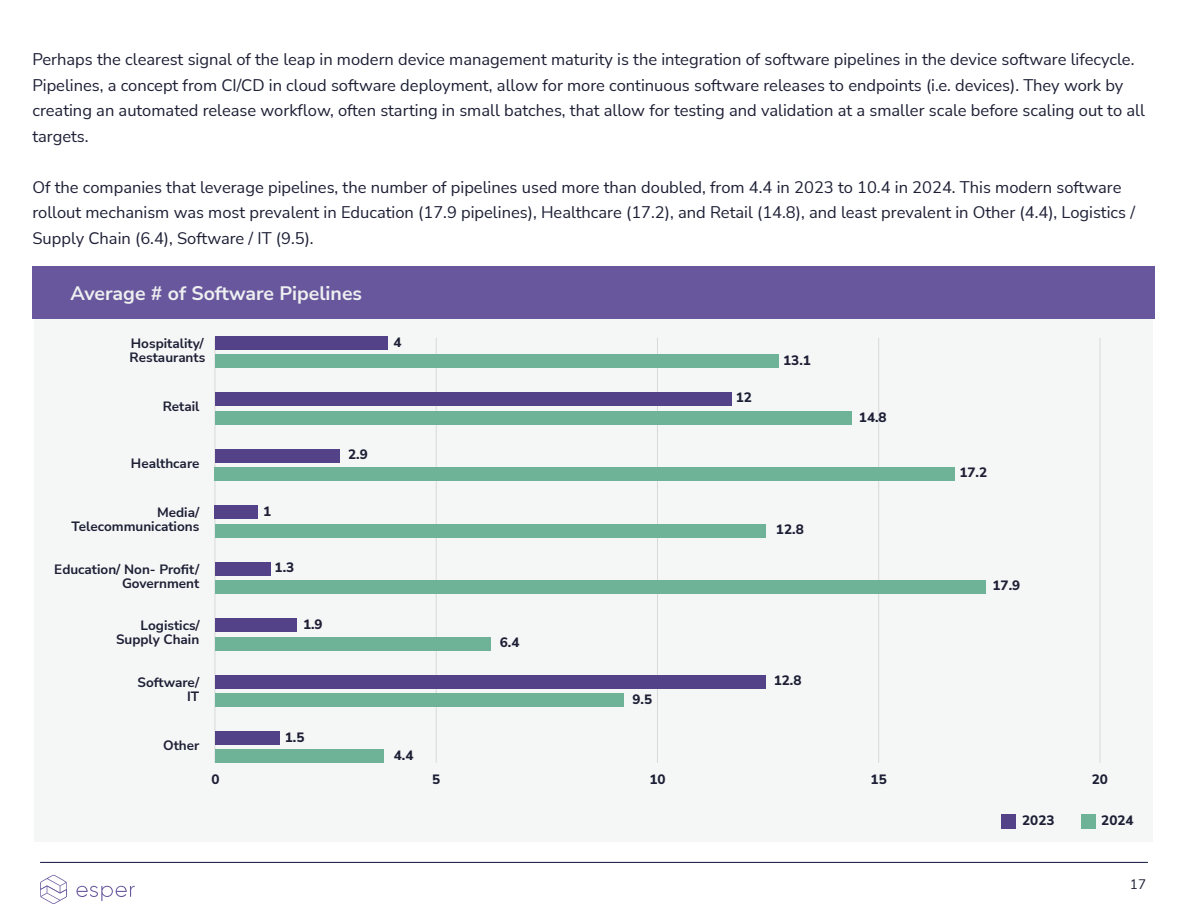
<style>
.page{position:relative;width:1188px;height:918px;background:#fff}
.page>*{position:absolute;margin:0;border:0;box-sizing:border-box;transform-origin:0 0}
.t1{font:700 19.5px "Nunito Sans";color:#edeff0}
.t2{font:16.5px/25.5px "Nunito Sans";color:#1d1f35}
.t3{font:700 13.5px/14.1px "Nunito Sans";color:#1d1f35;text-align:right}
.t4{font:800 13.5px "Nunito Sans";color:#1d1f35}
.t5{font:13.5px "Nunito Sans";color:#1d1f35}
</style>
<div class="page">
<svg style="left:76px;top:886px;width:59px;height:15px"></svg>
<svg style="left:40px;top:875px;width:27px;height:29px"></svg>
<hr style="left:40px;top:862px;width:1108px;height:1px;background:#0c133a">
<div style="left:35px;top:277px;width:1118px;height:565px;background:#f5f7f7"></div>
<div style="left:32px;top:266px;width:1123px;height:53px;background:#68579c"></div>
<div style="left:1081px;top:814px;width:14px;height:14px;background:#6eb298"></div>
<div style="left:1002px;top:814px;width:14px;height:14px;background:#534288"></div>
<hr style="left:215px;top:338px;width:1px;height:425px;background:#d8d9d9">
<hr style="left:436px;top:338px;width:1px;height:425px;background:#d8d9d9">
<hr style="left:657px;top:338px;width:1px;height:425px;background:#d8d9d9">
<hr style="left:878px;top:338px;width:1px;height:425px;background:#d8d9d9">
<hr style="left:1100px;top:338px;width:1px;height:425px;background:#d8d9d9">
<div style="left:215px;top:336px;width:172px;height:13px;background:#534288"></div>
<div style="left:215px;top:355px;width:564px;height:13px;background:#6eb298"></div>
<div style="left:215px;top:393px;width:516px;height:13px;background:#534288"></div>
<div style="left:215px;top:411px;width:637px;height:13px;background:#6eb298"></div>
<div style="left:215px;top:449px;width:125px;height:13px;background:#534288"></div>
<div style="left:215px;top:467px;width:740px;height:14px;background:#6eb298"></div>
<div style="left:215px;top:506px;width:43px;height:13px;background:#534288"></div>
<div style="left:215px;top:524px;width:551px;height:13px;background:#6eb298"></div>
<div style="left:215px;top:562px;width:56px;height:13px;background:#534288"></div>
<div style="left:215px;top:580px;width:770px;height:14px;background:#6eb298"></div>
<div style="left:215px;top:619px;width:82px;height:13px;background:#534288"></div>
<div style="left:215px;top:637px;width:275px;height:13px;background:#6eb298"></div>
<div style="left:215px;top:675px;width:551px;height:13px;background:#534288"></div>
<div style="left:215px;top:693px;width:409px;height:14px;background:#6eb298"></div>
<div style="left:215px;top:732px;width:65px;height:13px;background:#534288"></div>
<div style="left:215px;top:750px;width:169px;height:13px;background:#6eb298"></div>
<p class="t2" style="left:32px;top:46px;width:1114px">Perhaps the clearest signal of the leap in modern device management maturity is the integration of software pipelines in the device software lifecycle.<br>Pipelines, a concept from CI/CD in cloud software deployment, allow for more continuous software releases to endpoints (i.e. devices). They work by creating an automated release workflow, often starting in small batches, that allow for testing and validation at a smaller scale before scaling out to all targets.</p>
<p class="t2" style="left:32px;top:173px;width:1104px">Of the companies that leverage pipelines, the number of pipelines used more than doubled, from 4.4 in 2023 to 10.4 in 2024. This modern software rollout mechanism was most prevalent in Education (17.9 pipelines), Healthcare (17.2), and Retail (14.8), and least prevalent in Other (4.4), Logistics /<br>Supply Chain (6.4), Software / IT (9.5).</p>
<p class="t1" style="left:71px;top:279px;width:293px">Average # of Software Pipelines</p>
<p class="t3" style="left:130px;top:336px;width:77px;text-align:left">Hospitality/<br>Restaurants</p>
<p class="t3" style="left:163px;top:399px;width:38px">Retail</p>
<p class="t3" style="left:131px;top:456px;width:70px">Healthcare</p>
<p class="t3" style="left:72px;top:505px;width:129px">Media/<br>Telecommunications</p>
<p class="t3" style="left:54px;top:562px;width:146px">Education/ Non- Profit/<br>Government</p>
<p class="t3" style="left:116px;top:618px;width:85px">Logistics/<br>Supply Chain</p>
<p class="t3" style="left:138px;top:674px;width:63px">Software/<br>IT</p>
<p class="t3" style="left:163px;top:738px;width:38px">Other</p>
<p class="t4" style="left:394px;top:333px;width:10px">4</p>
<p class="t4" style="left:263px;top:502px;width:10px">1</p>
<p class="t4" style="left:275px;top:558px;width:21px">1.3</p>
<p class="t4" style="left:303px;top:614px;width:21px">1.9</p>
<p class="t4" style="left:348px;top:445px;width:21px">2.9</p>
<p class="t4" style="left:285px;top:727px;width:21px">1.5</p>
<p class="t4" style="left:394px;top:746px;width:21px">4.4</p>
<p class="t4" style="left:500px;top:633px;width:21px">6.4</p>
<p class="t4" style="left:632px;top:690px;width:21px">9.5</p>
<p class="t4" style="left:736px;top:388px;width:18px">12</p>
<p class="t4" style="left:783px;top:351px;width:29px">13.1</p>
<p class="t4" style="left:776px;top:520px;width:29px">12.8</p>
<p class="t4" style="left:859px;top:407px;width:29px">14.8</p>
<p class="t4" style="left:774px;top:671px;width:29px">12.8</p>
<p class="t4" style="left:959px;top:463px;width:29px">17.2</p>
<p class="t4" style="left:993px;top:576px;width:29px">17.9</p>
<p class="t4" style="left:211px;top:770px;width:10px">0</p>
<p class="t4" style="left:432px;top:770px;width:10px">5</p>
<p class="t4" style="left:649px;top:770px;width:18px">10</p>
<p class="t4" style="left:871px;top:770px;width:18px">15</p>
<p class="t4" style="left:1092px;top:770px;width:18px">20</p>
<p class="t4" style="left:1022px;top:810px;width:34px">2023</p>
<p class="t4" style="left:1101px;top:810px;width:34px">2024</p>
<p class="t5" style="left:1130px;top:875px;width:18px">17</p>
</div>
